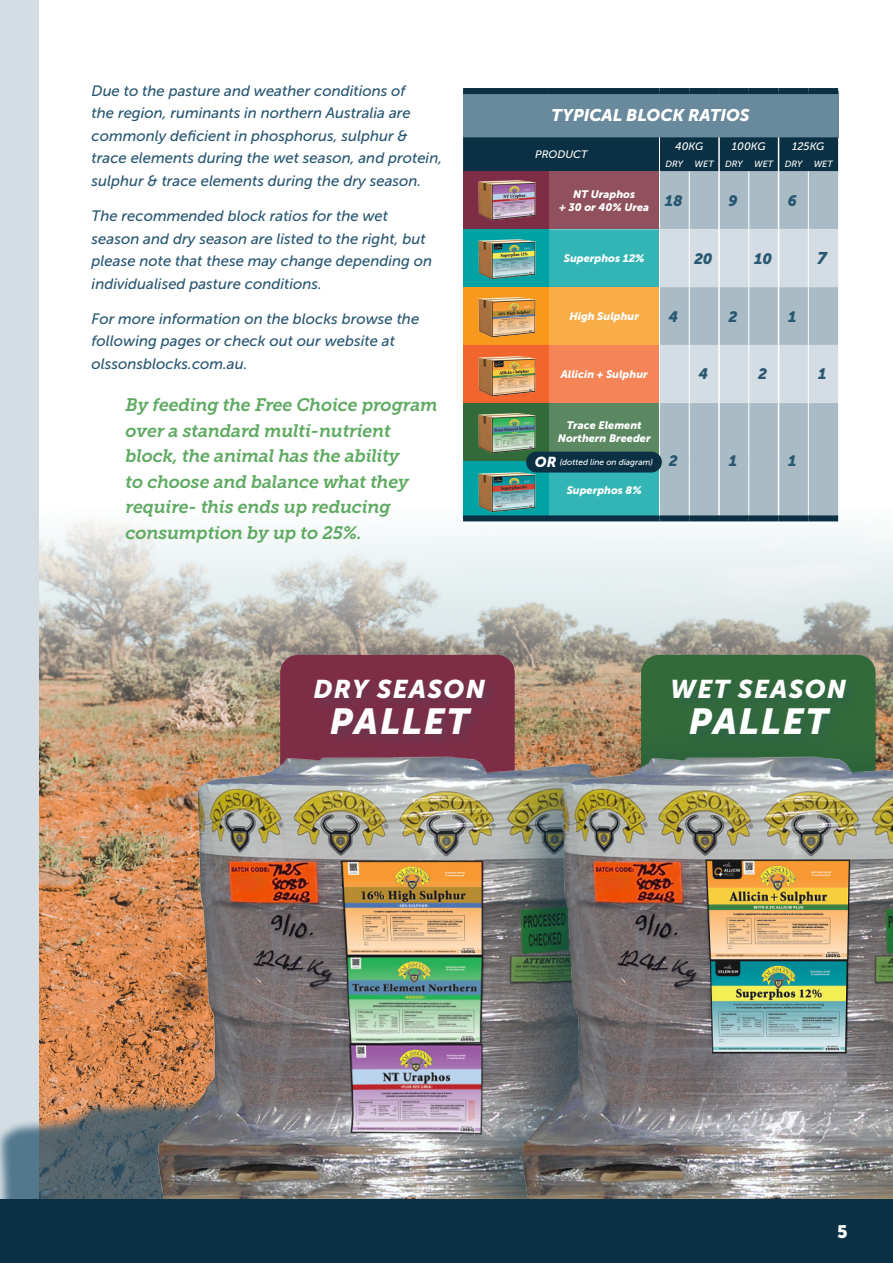
<style>
.page{position:relative;width:893px;height:1263px;background:#fff}
.page>*{position:absolute;margin:0;border:0;box-sizing:border-box;transform-origin:0 0}
.t1{font:italic 36px "Museo Sans 900";letter-spacing:.05em;color:#fff}
.t2{font:italic 25.5px "Museo Sans 900";letter-spacing:.05em;color:#fff}
.t3{font:italic 18px/25.5px "Museo Slab 700";letter-spacing:-.01em;color:#5eaa61}
.t4{font:18px "Museo Sans 900";color:#fff}
.t5{font:italic 16.8px "Museo Sans 900";color:#fff}
.t6{font:italic 16.8px "Museo Sans 900";color:#285771}
.t7{font:italic 15px/22.5px "Museo Sans 500";color:#285771}
.t8{font:italic 15px "Museo Sans 900";color:#285771}
.t9{font:italic 14.4px "Museo Sans 900";color:#fff}
.t10{font:italic 10.8px "Museo Sans 900";color:#fff}
.t11{font:italic 10.8px "Museo Sans 500";color:#fff}
.t12{font:italic 9px "Museo Sans 500";color:#fff}
.t13{font:italic 8.4px "Museo Sans 500";color:#fff}
</style>
<div class="page">
<img style="left:38px;top:350px;width:855px;height:748px">
<div style="left:463px;top:91px;width:375px;height:46px;background:#69899c"></div>
<div style="left:463px;top:171px;width:86px;height:58px;background:#7d2d46"></div>
<div style="left:549px;top:171px;width:110px;height:58px;background:#90505e"></div>
<div style="left:660px;top:171px;width:178px;height:58px;background:#a9bcc6"></div>
<div style="left:463px;top:229px;width:86px;height:58px;background:#00a2a3"></div>
<svg style="left:549px;top:229px;width:289px;height:286px;background:#a2c5cc"></svg>
<div style="left:463px;top:287px;width:86px;height:58px;background:#f8991e"></div>
<div style="left:549px;top:287px;width:110px;height:58px;background:#f9ad49"></div>
<div style="left:463px;top:345px;width:86px;height:58px;background:#f2652c"></div>
<div style="left:549px;top:345px;width:110px;height:58px;background:#f58456"></div>
<div style="left:463px;top:403px;width:86px;height:58px;background:#326a3a"></div>
<div style="left:549px;top:403px;width:110px;height:58px;background:#5b8861"></div>
<div style="left:463px;top:461px;width:86px;height:57px;background:#00a2a3"></div>
<div style="left:463px;top:88px;width:86px;height:6px;background:#0b3043"></div>
<div style="left:549px;top:88px;width:110px;height:6px;background:#0b3043"></div>
<div style="left:659px;top:88px;width:30px;height:6px;background:#0b3043"></div>
<div style="left:689px;top:88px;width:30px;height:6px;background:#0b3043"></div>
<div style="left:719px;top:88px;width:30px;height:6px;background:#0b3043"></div>
<div style="left:749px;top:88px;width:30px;height:6px;background:#0b3043"></div>
<div style="left:779px;top:88px;width:29px;height:6px;background:#0b3043"></div>
<div style="left:808px;top:88px;width:30px;height:6px;background:#0b3043"></div>
<hr style="left:689px;top:171px;width:1px;height:58px;background:#fff">
<hr style="left:748px;top:171px;width:1px;height:58px;background:#fff">
<hr style="left:808px;top:171px;width:1px;height:58px;background:#fff">
<hr style="left:689px;top:229px;width:1px;height:58px;background:#fff">
<hr style="left:748px;top:229px;width:1px;height:58px;background:#fff">
<hr style="left:808px;top:229px;width:1px;height:58px;background:#fff">
<hr style="left:689px;top:287px;width:1px;height:58px;background:#fff">
<hr style="left:748px;top:287px;width:1px;height:58px;background:#fff">
<hr style="left:808px;top:287px;width:1px;height:58px;background:#fff">
<hr style="left:689px;top:345px;width:1px;height:58px;background:#fff">
<hr style="left:748px;top:345px;width:1px;height:58px;background:#fff">
<hr style="left:808px;top:345px;width:1px;height:58px;background:#fff">
<hr style="left:689px;top:403px;width:1px;height:58px;background:#fff">
<hr style="left:748px;top:403px;width:1px;height:58px;background:#fff">
<hr style="left:808px;top:403px;width:1px;height:58px;background:#fff">
<hr style="left:689px;top:461px;width:1px;height:54px;background:#fff">
<hr style="left:748px;top:461px;width:1px;height:54px;background:#fff">
<hr style="left:808px;top:461px;width:1px;height:54px;background:#fff">
<hr style="left:718px;top:171px;width:2px;height:58px;background:#fff">
<hr style="left:718px;top:229px;width:2px;height:58px;background:#fff">
<hr style="left:718px;top:287px;width:2px;height:58px;background:#fff">
<hr style="left:718px;top:345px;width:2px;height:58px;background:#fff">
<hr style="left:718px;top:403px;width:2px;height:58px;background:#fff">
<hr style="left:718px;top:461px;width:2px;height:54px;background:#fff">
<div style="left:463px;top:137px;width:375px;height:34px;background:#0b3043"></div>
<hr style="left:778px;top:171px;width:1px;height:58px;background:#fff">
<hr style="left:778px;top:229px;width:1px;height:58px;background:#fff">
<hr style="left:778px;top:287px;width:1px;height:58px;background:#fff">
<hr style="left:778px;top:345px;width:1px;height:58px;background:#fff">
<hr style="left:778px;top:403px;width:1px;height:58px;background:#fff">
<hr style="left:778px;top:461px;width:1px;height:54px;background:#fff">
<div style="left:463px;top:515px;width:86px;height:6px;background:#0b3043"></div>
<div style="left:549px;top:515px;width:110px;height:6px;background:#0b3043"></div>
<div style="left:659px;top:515px;width:30px;height:6px;background:#0b3043"></div>
<div style="left:689px;top:515px;width:30px;height:6px;background:#0b3043"></div>
<div style="left:719px;top:515px;width:30px;height:6px;background:#0b3043"></div>
<div style="left:749px;top:515px;width:30px;height:6px;background:#0b3043"></div>
<div style="left:779px;top:515px;width:29px;height:6px;background:#0b3043"></div>
<div style="left:808px;top:515px;width:30px;height:6px;background:#0b3043"></div>
<hr style="left:659px;top:461px;width:1px;height:54px;background:#fff">
<hr style="left:659px;top:229px;width:1px;height:58px;background:#fff">
<hr style="left:659px;top:287px;width:1px;height:58px;background:#fff">
<hr style="left:659px;top:345px;width:1px;height:58px;background:#fff">
<hr style="left:659px;top:403px;width:1px;height:58px;background:#fff">
<img style="left:478px;top:180px;width:58px;height:41px">
<img style="left:478px;top:239px;width:58px;height:41px">
<img style="left:478px;top:297px;width:58px;height:41px">
<img style="left:478px;top:356px;width:58px;height:41px">
<img style="left:478px;top:413px;width:60px;height:41px">
<div style="left:526px;top:452px;width:136px;height:20px;background:#0b3043;border-radius:10px"></div>
<img style="left:478px;top:468px;width:60px;height:45px">
<div style="left:0;top:0;width:38px;height:1199px;background:#d4dde3"></div>
<div style="left:280px;top:655px;width:235px;height:149px;background:#7d2d46;border-radius:18px"></div>
<div style="left:312px;top:676px;width:188px;height:73px;background:#782f48"></div>
<div style="left:641px;top:655px;width:235px;height:149px;background:#326a3a;border-radius:18px"></div>
<div style="left:0;top:1098px;width:413px;height:165px;background:#285771;opacity:.75"></div>
<img style="left:107px;top:726px;width:345px;height:473px">
<div style="left:452px;top:726px;width:441px;height:537px;background:#0b3043;opacity:.5"></div>
<img style="left:508px;top:726px;width:385px;height:473px">
<div style="left:0;top:1199px;width:893px;height:64px;background:#0b3043"></div>
<p class="t7" style="left:92px;top:79px;width:352px">Due to the pasture and weather conditions of<br>the region, ruminants in northern Australia are commonly deficient in phosphorus, sulphur &amp; trace elements during the wet season, and protein, sulphur &amp; trace elements during the dry season.</p>
<p class="t7" style="left:92px;top:205px;width:342px">The recommended block ratios for the wet season and dry season are listed to the right, but please note that these may change depending on individualised pasture conditions.</p>
<p class="t7" style="left:92px;top:307px;width:329px">For more information on the blocks browse the following pages or check out our website at</p>
<p class="t7" style="left:92px;top:352px;width:157px">olssonsblocks.com.au.</p>
<p class="t3" style="left:126px;top:392px;width:314px">By feeding the Free Choice program over a standard multi-nutrient block, the animal has the ability<br>to choose and balance what they require- this ends up reducing consumption by up to 25%.</p>
<p class="t5" style="left:551px;top:105px;width:200px">TYPICAL BLOCK RATIOS</p>
<p class="t11" style="left:535px;top:149px;width:54px">PRODUCT</p>
<p class="t11" style="left:675px;top:141px;width:30px">40KG</p>
<p class="t11" style="left:732px;top:141px;width:35px">100KG</p>
<p class="t11" style="left:792px;top:141px;width:34px">125KG</p>
<p class="t12" style="left:666px;top:159px;width:19px">DRY</p>
<p class="t12" style="left:695px;top:159px;width:21px">WET</p>
<p class="t12" style="left:725px;top:159px;width:19px">DRY</p>
<p class="t12" style="left:754px;top:159px;width:21px">WET</p>
<p class="t12" style="left:785px;top:159px;width:19px">DRY</p>
<p class="t12" style="left:814px;top:159px;width:21px">WET</p>
<p class="t10" style="left:573px;top:188px;width:63px">NT Uraphos</p>
<p class="t10" style="left:559px;top:201px;width:91px">+ 30 or 40% Urea</p>
<p class="t8" style="left:665px;top:192px;width:19px">18</p>
<p class="t8" style="left:729px;top:192px;width:10px">9</p>
<p class="t8" style="left:789px;top:192px;width:10px">6</p>
<p class="t10" style="left:564px;top:252px;width:82px">Superphos 12%</p>
<p class="t8" style="left:695px;top:250px;width:19px">20</p>
<p class="t8" style="left:755px;top:250px;width:19px">10</p>
<p class="t6" style="left:818px;top:249px;width:12px">7</p>
<p class="t10" style="left:569px;top:310px;width:71px">High Sulphur</p>
<p class="t8" style="left:670px;top:308px;width:10px">4</p>
<p class="t8" style="left:729px;top:308px;width:10px">2</p>
<p class="t8" style="left:789px;top:308px;width:10px">1</p>
<p class="t10" style="left:561px;top:368px;width:89px">Allicin + Sulphur</p>
<p class="t8" style="left:700px;top:366px;width:10px">4</p>
<p class="t8" style="left:759px;top:366px;width:10px">2</p>
<p class="t8" style="left:819px;top:366px;width:10px">1</p>
<p class="t10" style="left:567px;top:419px;width:76px">Trace Element</p>
<p class="t10" style="left:558px;top:432px;width:94px">Northern Breeder</p>
<p class="t9" style="left:535px;top:454px;width:23px">OR</p>
<p class="t13" style="left:560px;top:458px;width:95px">(dotted line on diagram)</p>
<p class="t10" style="left:567px;top:484px;width:77px">Superphos 8%</p>
<p class="t8" style="left:670px;top:452px;width:10px">2</p>
<p class="t8" style="left:729px;top:452px;width:10px">1</p>
<p class="t8" style="left:789px;top:452px;width:10px">1</p>
<p class="t2" style="left:314px;top:675px;width:173px">DRY SEASON</p>
<p class="t1" style="left:330px;top:701px;width:141px">PALLET</p>
<p class="t2" style="left:670px;top:675px;width:178px">WET SEASON</p>
<p class="t1" style="left:689px;top:701px;width:141px">PALLET</p>
<p class="t4" style="left:837px;top:1221px;width:12px">5</p>
</div>
